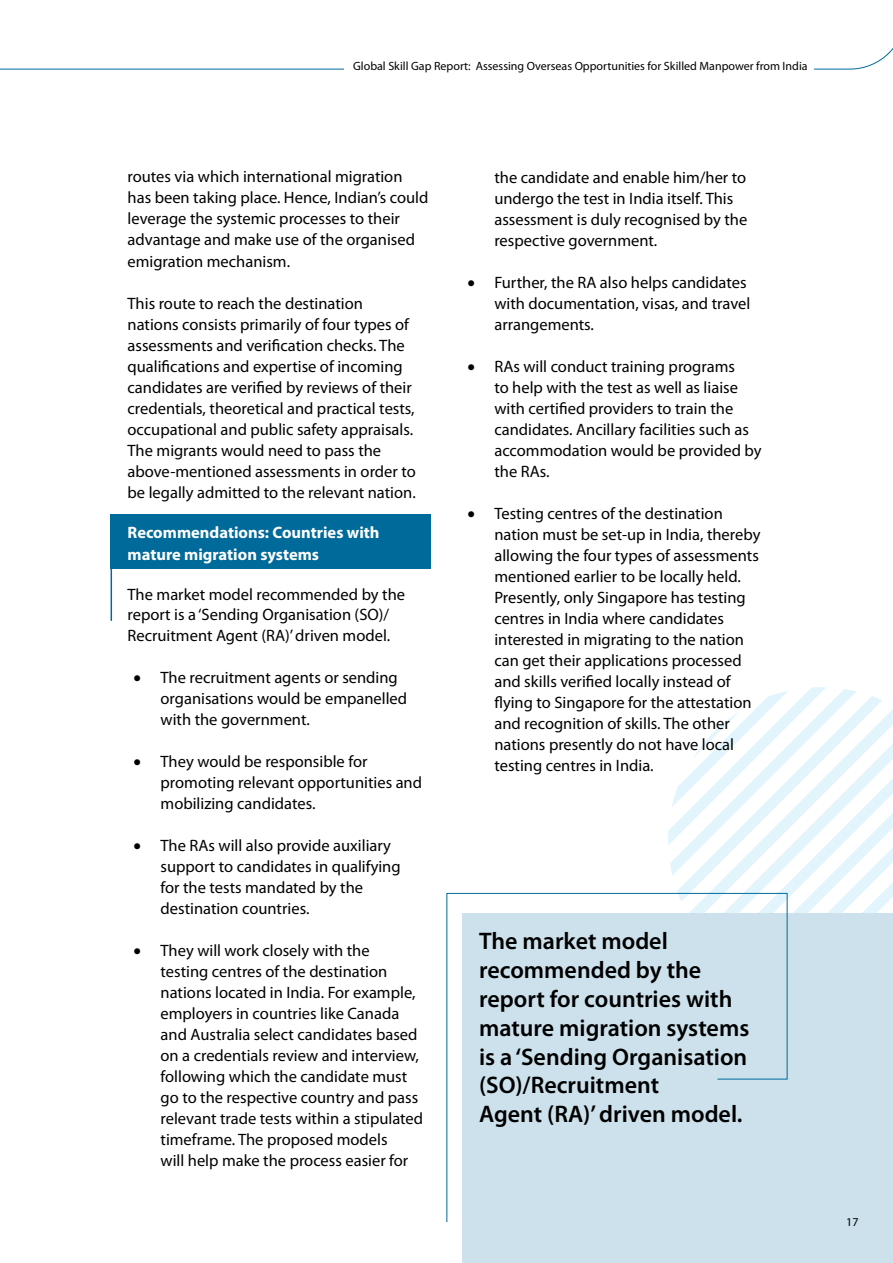
<style>
.page{position:relative;width:893px;height:1263px;background:#fff}
.page>*{position:absolute;margin:0;border:0;box-sizing:border-box;transform-origin:0 0}
.t1{font:600 24px/28.8px "Myriad Pro";color:#000}
.t2{font:16.5px/21px "Myriad Pro";color:#000}
.t3{font:700 16.5px/21.6px "Myriad Pro";color:#fff}
.t4{font:12px "Myriad Pro";color:#000}
</style>
<div class="page">
<svg style="left:668px;top:687px;width:225px;height:226px"></svg>
<div style="left:111px;top:514px;width:320px;height:55px;background:#006a9a"></div>
<hr style="left:111px;top:564px;width:1px;height:57px;background:#006a9a">
<div style="left:462px;top:913px;width:431px;height:350px;background:#cce1eb"></div>
<svg style="left:446px;top:893px;width:342px;height:330px"></svg>
<svg style="left:0;top:48px;width:893px;height:22px"></svg>
<div style="left:344px;top:56px;width:470px;height:18px;background:#fff"></div>
<p class="t4" style="left:353px;top:59px;width:456px">Global Skill Gap Report: Assessing Overseas Opportunities for Skilled Manpower from India</p>
<p class="t2" style="left:128px;top:166px;width:302px">routes via which international migration has been taking place. Hence, Indian’s could leverage the systemic processes to their advantage and make use of the organised emigration mechanism.</p>
<p class="t2" style="left:128px;top:292px;width:290px">This route to reach the destination nations consists primarily of four types of assessments and verification checks. The qualifications and expertise of incoming candidates are verified by reviews of their credentials, theoretical and practical tests, occupational and public safety appraisals.<br>The migrants would need to pass the above-mentioned assessments in order to be legally admitted to the relevant nation.</p>
<p class="t3" style="left:128px;top:521px;width:254px">Recommendations: Countries with mature migration systems</p>
<p class="t2" style="left:128px;top:584px;width:279px;line-height:20.2px">The market model recommended by the report is a ‘Sending Organisation (SO)/<br>Recruitment Agent (RA)’ driven model.</p>
<p class="t2" style="left:161px;top:667px;width:248px;text-indent:-27px">• The recruitment agents or sending organisations would be empanelled with the government.</p>
<p class="t2" style="left:161px;top:751px;width:263px;text-indent:-27px">• They would be responsible for promoting relevant opportunities and mobilizing candidates.</p>
<p class="t2" style="left:161px;top:835px;width:242px;text-indent:-27px">• The RAs will also provide auxiliary support to candidates in qualifying for the tests mandated by the destination countries.</p>
<p class="t2" style="left:161px;top:940px;width:264px;text-indent:-27px">• They will work closely with the<br>testing centres of the destination nations located in India. For example, employers in countries like Canada and Australia select candidates based on a credentials review and interview, following which the candidate must go to the respective country and pass relevant trade tests within a stipulated timeframe. The proposed models<br>will help make the process easier for</p>
<p class="t2" style="left:494px;top:166px;width:254px">the candidate and enable him/her to undergo the test in India itself. This assessment is duly recognised by the respective government.</p>
<p class="t2" style="left:494px;top:271px;width:257px;text-indent:-27px">• Further, the RA also helps candidates with documentation, visas, and travel arrangements.</p>
<p class="t2" style="left:494px;top:355px;width:269px;text-indent:-27px">• RAs will conduct training programs<br>to help with the test as well as liaise with certified providers to train the candidates. Ancillary facilities such as accommodation would be provided by the RAs.</p>
<p class="t2" style="left:494px;top:502px;width:268px;text-indent:-27px">• Testing centres of the destination nation must be set-up in India, thereby allowing the four types of assessments mentioned earlier to be locally held.<br>Presently, only Singapore has testing centres in India where candidates interested in migrating to the nation can get their applications processed and skills verified locally instead of flying to Singapore for the attestation and recognition of skills. The other nations presently do not have local testing centres in India.</p>
<h1 class="t1" style="left:479px;top:926px;width:272px">The market model recommended by the report for countries with mature migration systems is a ‘Sending Organisation (SO)/Recruitment<br>Agent (RA)’ driven model.</h1>
<p class="t4" style="left:846px;top:1215px;width:14px">17</p>
</div>
